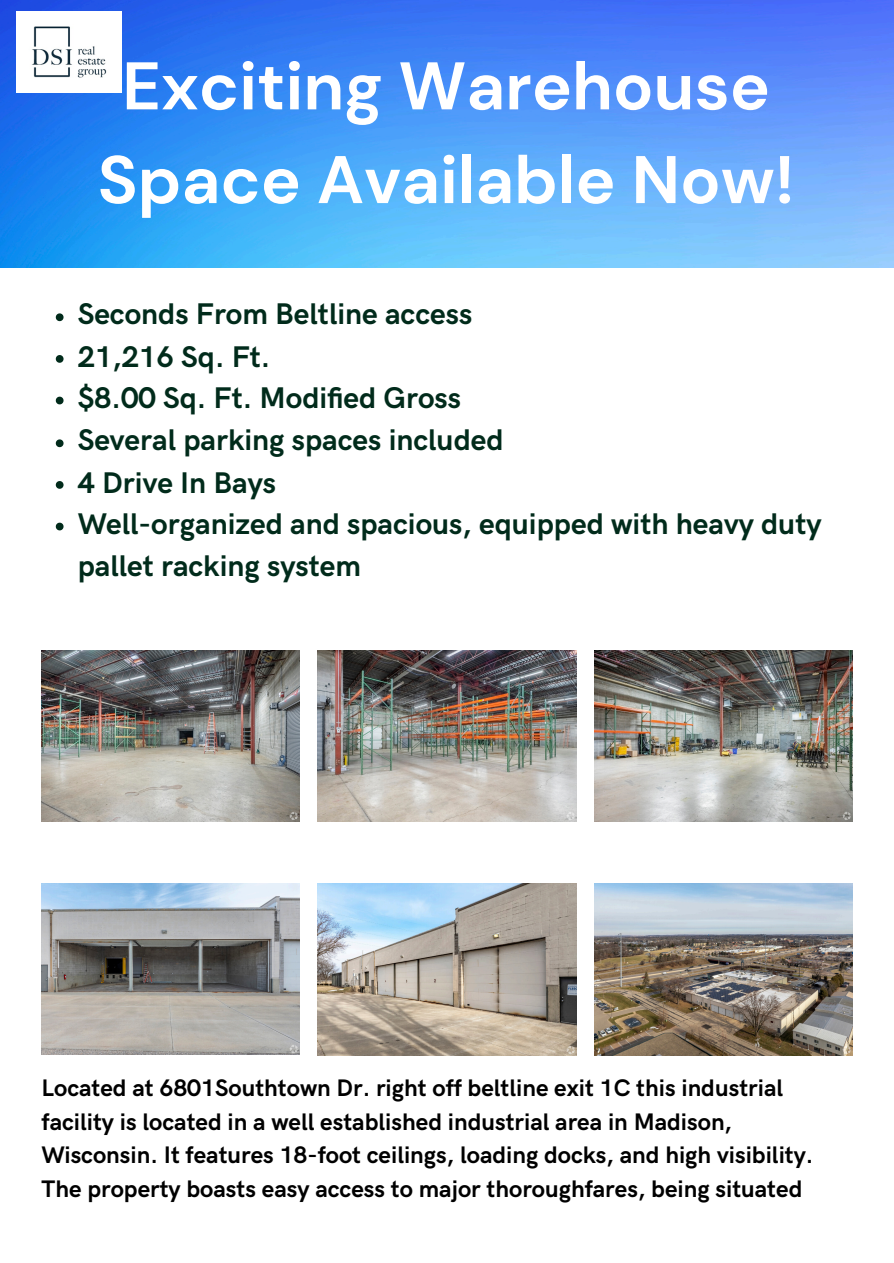
<style>
.page{position:relative;width:894px;height:1263px;background:#fff}
.page>*{position:absolute;margin:0;border:0;box-sizing:border-box;transform-origin:0 0}
.t1{font:700 67.2px/93.8px "DM Sans";color:#fff;text-align:center}
.t2{font:700 30px/41.7px "HK Grotesk";color:#012b1b}
.t3{font:700 24px/33.8px "HK Grotesk";color:#000}
</style>
<div class="page">
<img style="left:0;top:0;width:893px;height:268px">
<img style="left:17px;top:11px;width:104px;height:81px">
<svg style="left:56px;top:313px;width:7px;height:8px"></svg>
<svg style="left:56px;top:355px;width:7px;height:8px"></svg>
<svg style="left:56px;top:397px;width:7px;height:7px"></svg>
<svg style="left:56px;top:439px;width:7px;height:8px"></svg>
<svg style="left:56px;top:481px;width:7px;height:8px"></svg>
<svg style="left:56px;top:523px;width:7px;height:7px"></svg>
<img style="left:42px;top:650px;width:257px;height:171px">
<img style="left:317px;top:650px;width:259px;height:171px">
<img style="left:594px;top:650px;width:258px;height:171px">
<img style="left:42px;top:883px;width:257px;height:171px">
<img style="left:317px;top:883px;width:259px;height:172px">
<img style="left:594px;top:883px;width:258px;height:172px">
<p class="t1" style="left:98px;top:40px;width:698px">Exciting Warehouse<br>Space Available Now!</p>
<p class="t2" style="left:78px;top:294px;width:396px">Seconds From Beltline access</p>
<p class="t2" style="left:78px;top:337px;width:194px">21,216 Sq. Ft.</p>
<p class="t2" style="left:78px;top:379px;width:385px">$8.00 Sq. Ft. Modified Gross</p>
<p class="t2" style="left:78px;top:420px;width:427px">Several parking spaces included</p>
<p class="t2" style="left:78px;top:463px;width:200px">4 Drive In Bays</p>
<p class="t2" style="left:78px;top:505px;width:745px">Well-organized and spacious, equipped with heavy duty pallet racking system</p>
<p class="t3" style="left:42px;top:1072px;width:773px">Located at 6801Southtown Dr. right off beltline exit 1C this industrial facility is located in a well established industrial area in Madison, Wisconsin. It features 18-foot ceilings, loading docks, and high visibility.<br>The property boasts easy access to major thoroughfares, being situated</p>
</div>
